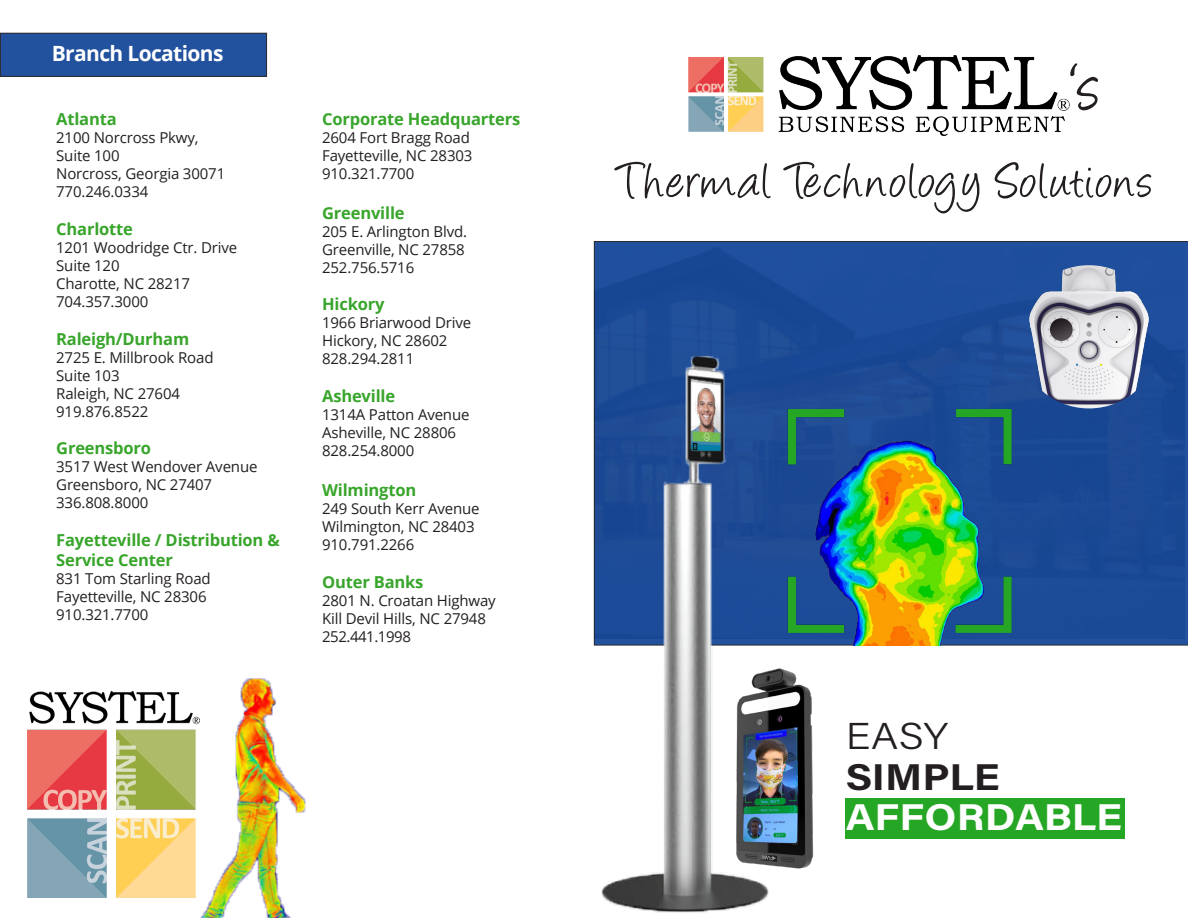
<style>
.page{position:relative;width:1188px;height:918px;background:#fff}
.page>*{position:absolute;margin:0;border:0;box-sizing:border-box;transform-origin:0 0}
.t1{font:82.5px "Angelina";color:#231f20}
.t2{font:57px "Angelina";letter-spacing:.035em;color:#231f20}
.t3{font:37.35px/40.5px "Acumin Variable Concept";color:#231f20;scale:1.12 1}
.t4{font:700 21px "Open Sans";letter-spacing:-.03em;color:#fff}
.t5{font:700 16.5px "Open Sans";letter-spacing:-.01em;color:#38a52b}
.t6{font:15px "Open Sans";letter-spacing:-.01em;color:#231f20}
.t7{font:15px "Open Sans";letter-spacing:-.03em;color:#231f20}
.s1{color:#fff}
</style>
<div class="page">
<div style="left:594px;top:241px;width:594px;height:404px;background:#1c4a96"></div>
<img style="left:199px;top:678px;width:107px;height:240px">
<img style="left:796px;top:400px;width:225px;height:245px">
<img style="left:799px;top:436px;width:198px;height:209px">
<img style="left:593px;top:300px;width:203px;height:613px">
<img style="left:721px;top:665px;width:93px;height:203px">
<img style="left:27px;top:691px;width:173px;height:207px">
<div style="left:845px;top:798px;width:279px;height:41px;background:#25a725"></div>
<img style="left:1017px;top:265px;width:144px;height:143px;border-radius:72px">
<div style="left:0;top:33px;width:267px;height:43px;background:#22519e"></div>
<div style="left:0;top:33px;width:267px;height:44px;border:1px solid #231f20"></div>
<img style="left:689px;top:55px;width:381px;height:81px">
<p class="t4" style="left:52px;top:39px;width:173px">Branch Locations</p>
<p class="t5" style="left:56px;top:107px;width:62px">Atlanta</p>
<p class="t6" style="left:56px;top:127px;width:144px">2100 Norcross Pkwy,</p>
<p class="t6" style="left:56px;top:145px;width:65px">Suite 100</p>
<p class="t6" style="left:56px;top:163px;width:171px">Norcross, Georgia 30071</p>
<p class="t6" style="left:56px;top:181px;width:94px">770.246.0334</p>
<p class="t5" style="left:56px;top:217px;width:78px">Charlotte</p>
<p class="t6" style="left:56px;top:237px;width:183px">1201 Woodridge Ctr. Drive</p>
<p class="t6" style="left:56px;top:255px;width:65px">Suite 120</p>
<p class="t6" style="left:56px;top:273px;width:135px">Charotte, NC 28217</p>
<p class="t6" style="left:56px;top:291px;width:94px">704.357.3000</p>
<p class="t5" style="left:56px;top:327px;width:135px">Raleigh/Durham</p>
<p class="t6" style="left:56px;top:347px;width:159px">2725 E. Millbrook Road</p>
<p class="t6" style="left:56px;top:365px;width:65px">Suite 103</p>
<p class="t6" style="left:56px;top:383px;width:125px">Raleigh, NC 27604</p>
<p class="t6" style="left:56px;top:401px;width:94px">919.876.8522</p>
<p class="t5" style="left:56px;top:437px;width:96px">Greensboro</p>
<p class="t6" style="left:56px;top:457px;width:203px">3517 West Wendover Avenue</p>
<p class="t6" style="left:56px;top:475px;width:157px">Greensboro, NC 27407</p>
<p class="t6" style="left:56px;top:493px;width:94px">336.808.8000</p>
<p class="t5" style="left:56px;top:529px;width:225px">Fayetteville / Distribution &amp;</p>
<p class="t5" style="left:56px;top:548px;width:118px">Service Center</p>
<p class="t6" style="left:56px;top:568px;width:156px">831 Tom Starling Road</p>
<p class="t6" style="left:56px;top:586px;width:152px">Fayetteville, NC 28306</p>
<p class="t6" style="left:56px;top:604px;width:94px">910.321.7700</p>
<p class="t5" style="left:322px;top:107px;width:200px">Corporate Headquarters</p>
<p class="t6" style="left:322px;top:127px;width:149px">2604 Fort Bragg Road</p>
<p class="t6" style="left:322px;top:145px;width:152px">Fayetteville, NC 28303</p>
<p class="t6" style="left:322px;top:163px;width:94px">910.321.7700</p>
<p class="t5" style="left:322px;top:201px;width:84px">Greenville</p>
<p class="t6" style="left:322px;top:221px;width:147px">205 E. Arlington Blvd.</p>
<p class="t6" style="left:322px;top:239px;width:144px">Greenville, NC 27858</p>
<p class="t6" style="left:322px;top:257px;width:94px">252.756.5716</p>
<p class="t5" style="left:322px;top:293px;width:64px">Hickory</p>
<p class="t6" style="left:322px;top:313px;width:151px">1966 Briarwood Drive</p>
<p class="t6" style="left:322px;top:331px;width:127px">Hickory, NC 28602</p>
<p class="t6" style="left:322px;top:349px;width:94px">828.294.2811</p>
<p class="t5" style="left:322px;top:385px;width:75px">Asheville</p>
<p class="t6" style="left:322px;top:405px;width:149px">1314A Patton Avenue</p>
<p class="t6" style="left:322px;top:423px;width:136px">Asheville, NC 28806</p>
<p class="t6" style="left:322px;top:441px;width:94px">828.254.8000</p>
<p class="t5" style="left:322px;top:478px;width:96px">Wilmington</p>
<p class="t6" style="left:322px;top:498px;width:159px">249 South Kerr Avenue</p>
<p class="t6" style="left:322px;top:516px;width:154px">Wilmington, NC 28403</p>
<p class="t6" style="left:322px;top:534px;width:94px">910.791.2266</p>
<p class="t5" style="left:322px;top:570px;width:103px">Outer Banks</p>
<p class="t6" style="left:322px;top:590px;width:175px">2801 N. Croatan Highway</p>
<p class="t6" style="left:322px;top:608px;width:165px">Kill Devil Hills, NC 27948</p>
<p class="t7" style="left:322px;top:626px;width:90px">252.441.1998</p>
<p class="t1" style="left:1070px;top:53px;width:31px">‘s</p>
<p class="t2" style="left:617px;top:157px;width:537px">Thermal Technology Solutions</p>
<p class="t3" style="left:846px;top:714px;width:248px">EASY<br>SIMPLE<br><span class="s1">AFFORDABLE</span></p>
</div>
